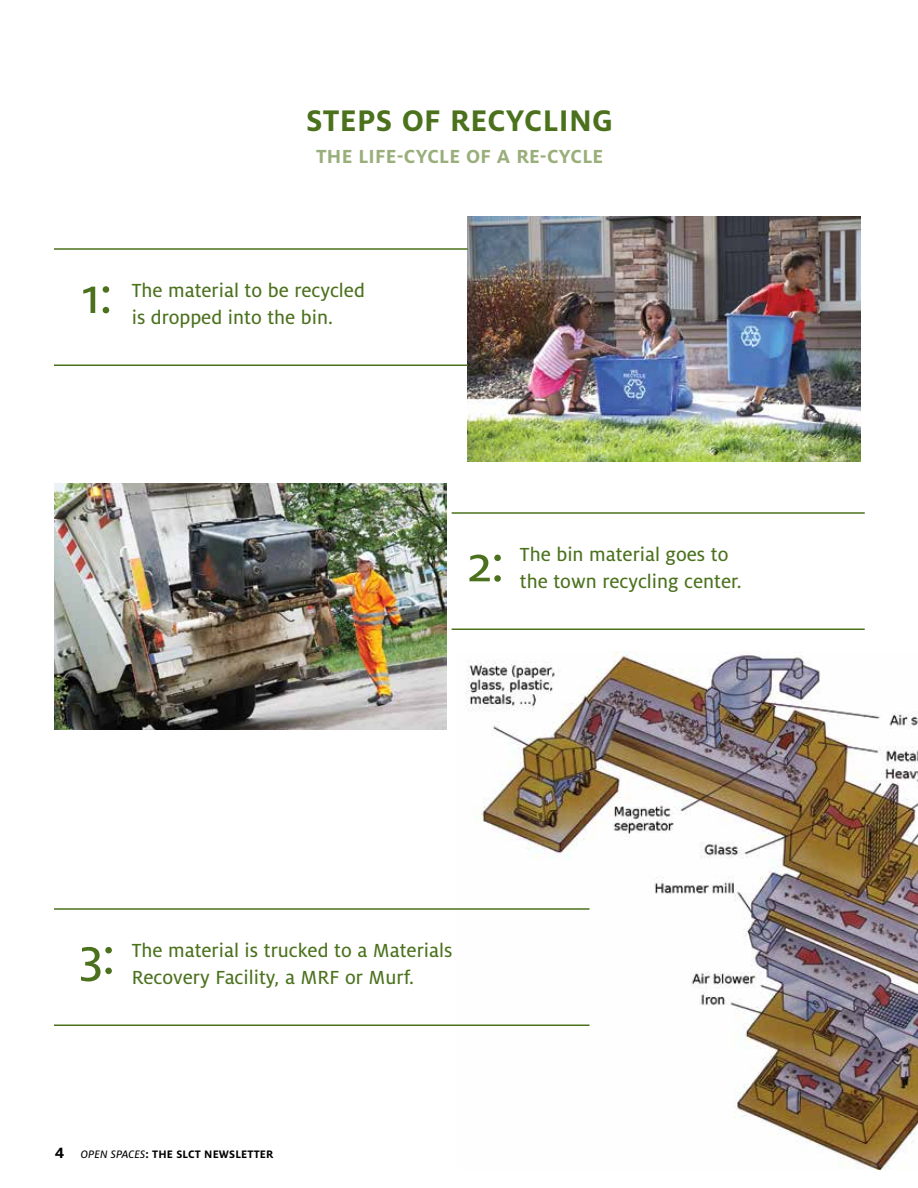
<style>
.page{position:relative;width:918px;height:1188px;background:#fff}
.page>*{position:absolute;margin:0;border:0;box-sizing:border-box;transform-origin:0 0}
.t1{font:54px "Milo OT Text";color:#4b711d}
.t2{font:700 33px "Milo OT";letter-spacing:.01em;color:#4b711d}
.t3{font:21px/27px "Milo OT Text";color:#4b711d}
.t4{font:700 21px "Milo OT";letter-spacing:.01em;color:#99ae7a}
.t5{font:700 16.5px "Milo OT";color:#000}
.t6{font:700 12px "Milo OT";letter-spacing:.01em;color:#000}
.s1{font-family:"Milo OT Text Ita";font-weight:400}
</style>
<div class="page">
<img style="left:466px;top:651px;width:452px;height:518px">
<img style="left:468px;top:216px;width:393px;height:246px">
<img style="left:55px;top:483px;width:391px;height:246px">
<hr style="left:54px;top:248px;width:414px;height:2px;background:#4b711d">
<hr style="left:54px;top:364px;width:414px;height:2px;background:#4b711d">
<hr style="left:452px;top:512px;width:413px;height:2px;background:#4b711d">
<hr style="left:452px;top:628px;width:413px;height:2px;background:#4b711d">
<hr style="left:54px;top:908px;width:536px;height:2px;background:#4b711d">
<hr style="left:54px;top:1024px;width:536px;height:2px;background:#4b711d">
<h2 class="t2" style="left:306px;top:102px;width:309px">STEPS OF RECYCLING</h2>
<p class="t4" style="left:316px;top:144px;width:289px">THE LIFE-CYCLE OF A RE-CYCLE</p>
<h1 class="t1" style="left:82px;top:266px;width:33px">1:</h1>
<p class="t3" style="left:132px;top:277px;width:235px">The material to be recycled is dropped into the bin.</p>
<h1 class="t1" style="left:467px;top:535px;width:39px">2:</h1>
<p class="t3" style="left:520px;top:541px;width:210px">The bin material goes to</p>
<p class="t3" style="left:520px;top:568px;width:223px">the town recycling center.</p>
<h1 class="t1" style="left:79px;top:927px;width:38px">3:</h1>
<p class="t3" style="left:132px;top:937px;width:322px">The material is trucked to a Materials</p>
<p class="t3" style="left:132px;top:964px;width:284px">Recovery Facility, a MRF or Murf.</p>
<p class="t5" style="left:55px;top:1143px;width:11px">4</p>
<p class="t6" style="left:81px;top:1147px;width:194px"><span class="s1">OPEN SPACES</span>: THE SLCT NEWSLETTER</p>
</div>
